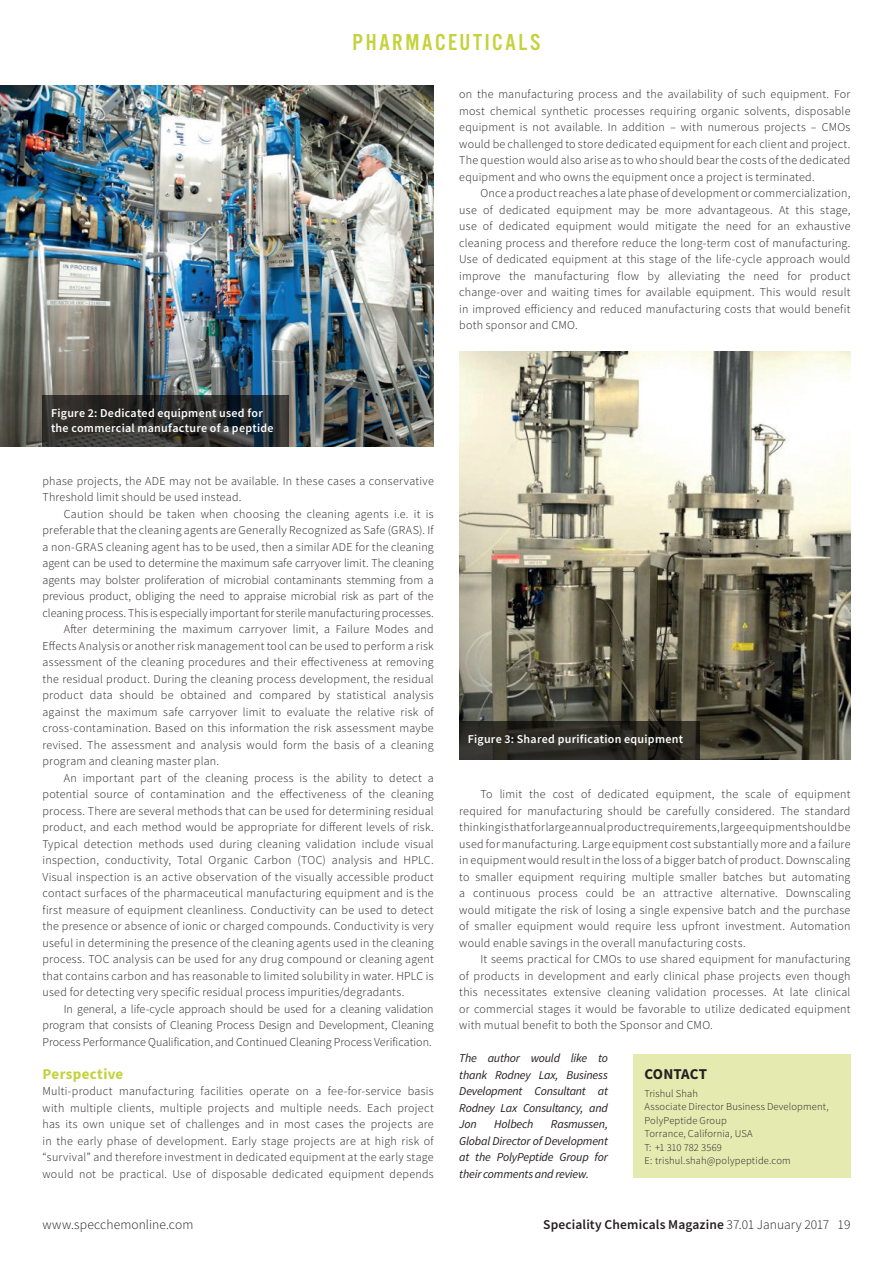
<style>
.page{position:relative;width:893px;height:1263px;background:#fff}
.page>*{position:absolute;margin:0;border:0;box-sizing:border-box;transform-origin:0 0}
.t1{font:24px "Alternate Got No 3 D";letter-spacing:.1em;color:#c4d23c}
.t2{font:700 15px "Source Sans Pro";letter-spacing:.02em;color:#c4d23c}
.t3{font:700 15px "Source Sans Pro";color:#231f20}
.t4{font:600 13.5px "Source Sans Pro";letter-spacing:.01em;color:#231f20}
.t5{font:300 13.5px "Source Sans Pro";letter-spacing:.01em;color:#231f20}
.t6{font:300 12px/16.5px "Source Sans Pro";letter-spacing:.02em;color:#231f20;text-align:justify}
.t7{font:300 12px "Source Sans Pro";color:#231f20}
.t8{font:italic 12px/16.5px "Source Sans Pro";letter-spacing:-.015em;color:#231f20;text-align:justify}
.t9{font:600 12px/15px "Source Sans Pro";letter-spacing:.025em;color:#fff}
.t10{font:300 12px "Source Sans Pro";letter-spacing:-.005em;color:#231f20}
.t11{font:300 10.5px/13.5px "Source Sans Pro";letter-spacing:.015em;color:#231f20}
.s1{font-weight:300}
</style>
<div class="page">
<img style="left:0;top:85px;width:434px;height:361px">
<svg style="left:43px;top:395px;width:246px;height:51px;background:#2d2f2e"></svg>
<div style="left:633px;top:1054px;width:217px;height:124px;background:#e5eab1"></div>
<img style="left:459px;top:351px;width:391px;height:408px">
<svg style="left:459px;top:721px;width:240px;height:38px;background:#2a2823"></svg>
<h1 class="t1" style="left:353px;top:29px;width:189px">PHARMACEUTICALS</h1>
<p class="t6" style="left:459px;top:86px;width:393px">on the manufacturing process and the availability of such equipment. For most chemical synthetic processes requiring organic solvents, disposable equipment is not available. In addition – with numerous projects – CMOs would be challenged to store dedicated equipment for each client and project.<br>The question would also arise as to who should bear the costs of the dedicated equipment and who owns the equipment once a project is terminated.</p>
<p class="t6" style="left:459px;top:185px;width:393px;text-indent:21px">Once a product reaches a late phase of development or commercialization, use of dedicated equipment may be more advantageous. At this stage, use of dedicated equipment would mitigate the need for an exhaustive cleaning process and therefore reduce the long-term cost of manufacturing.<br>Use of dedicated equipment at this stage of the life-cycle approach would improve the manufacturing flow by alleviating the need for product change-over and waiting times for available equipment. This would result in improved efficiency and reduced manufacturing costs that would benefit both sponsor and CMO.</p>
<p class="t9" style="left:51px;top:406px;width:224px">Figure 2: Dedicated equipment used for the commercial manufacture of a peptide</p>
<p class="t6" style="left:43px;top:472px;width:393px">phase projects, the ADE may not be available. In these cases a conservative<br>Threshold limit should be used instead.</p>
<p class="t6" style="left:64px;top:505px;width:371px">Caution should be taken when choosing the cleaning agents i.e. it is</p>
<p class="t6" style="left:43px;top:522px;width:393px">preferable that the cleaning agents are Generally Recognized as Safe (GRAS). If</p>
<p class="t6" style="left:43px;top:538px;width:393px">a non-GRAS cleaning agent has to be used, then a similar ADE for the cleaning</p>
<p class="t7" style="left:43px;top:556px;width:393px">agent can be used to determine the maximum safe carryover limit. The cleaning</p>
<p class="t10" style="left:43px;top:572px;width:393px">agents may bolster proliferation of microbial contaminants stemming from a</p>
<p class="t7" style="left:43px;top:589px;width:393px">previous product, obliging the need to appraise microbial risk as part of the</p>
<p class="t7" style="left:43px;top:605px;width:393px">cleaning process. This is especially important for sterile manufacturing processes.</p>
<p class="t6" style="left:64px;top:621px;width:371px">After determining the maximum carryover limit, a Failure Modes and</p>
<p class="t6" style="left:43px;top:637px;width:393px">Effects Analysis or another risk management tool can be used to perform a risk</p>
<p class="t6" style="left:43px;top:654px;width:393px">assessment of the cleaning procedures and their effectiveness at removing</p>
<p class="t6" style="left:43px;top:670px;width:393px">the residual product. During the cleaning process development, the residual</p>
<p class="t6" style="left:43px;top:687px;width:393px">product data should be obtained and compared by statistical analysis</p>
<p class="t6" style="left:43px;top:703px;width:393px">against the maximum safe carryover limit to evaluate the relative risk of</p>
<p class="t6" style="left:43px;top:720px;width:393px">cross-contamination. Based on this information the risk assessment maybe</p>
<p class="t6" style="left:43px;top:736px;width:393px">revised. The assessment and analysis would form the basis of a cleaning</p>
<p class="t6" style="left:43px;top:753px;width:178px">program and cleaning master plan.</p>
<p class="t6" style="left:64px;top:769px;width:371px">An important part of the cleaning process is the ability to detect a</p>
<p class="t6" style="left:43px;top:786px;width:393px">potential source of contamination and the effectiveness of the cleaning</p>
<p class="t6" style="left:43px;top:802px;width:393px">process. There are several methods that can be used for determining residual</p>
<p class="t6" style="left:43px;top:819px;width:393px">product, and each method would be appropriate for different levels of risk.</p>
<p class="t6" style="left:43px;top:835px;width:393px">Typical detection methods used during cleaning validation include visual</p>
<p class="t6" style="left:43px;top:852px;width:393px">inspection, conductivity, Total Organic Carbon (TOC) analysis and HPLC.</p>
<p class="t6" style="left:43px;top:868px;width:393px">Visual inspection is an active observation of the visually accessible product</p>
<p class="t6" style="left:43px;top:885px;width:393px">contact surfaces of the pharmaceutical manufacturing equipment and is the</p>
<p class="t6" style="left:43px;top:901px;width:393px">first measure of equipment cleanliness. Conductivity can be used to detect</p>
<p class="t6" style="left:43px;top:918px;width:393px">the presence or absence of ionic or charged compounds. Conductivity is very</p>
<p class="t6" style="left:43px;top:934px;width:393px">useful in determining the presence of the cleaning agents used in the cleaning</p>
<p class="t6" style="left:43px;top:951px;width:393px">process. TOC analysis can be used for any drug compound or cleaning agent</p>
<p class="t6" style="left:43px;top:967px;width:393px">that contains carbon and has reasonable to limited solubility in water. HPLC is</p>
<p class="t6" style="left:43px;top:984px;width:364px">used for detecting very specific residual process impurities/degradants.</p>
<p class="t7" style="left:64px;top:1001px;width:371px">In general, a life-cycle approach should be used for a cleaning validation</p>
<p class="t7" style="left:43px;top:1018px;width:393px">program that consists of Cleaning Process Design and Development, Cleaning</p>
<p class="t7" style="left:43px;top:1034px;width:391px">Process Performance Qualification, and Continued Cleaning Process Verification.</p>
<p class="t2" style="left:43px;top:1063px;width:82px">Perspective</p>
<p class="t6" style="left:43px;top:1083px;width:393px">Multi-product manufacturing facilities operate on a fee-for-service basis with multiple clients, multiple projects and multiple needs. Each project has its own unique set of challenges and in most cases the projects are in the early phase of development. Early stage projects are at high risk of “survival” and therefore investment in dedicated equipment at the early stage would not be practical. Use of disposable dedicated equipment depends</p>
<p class="t9" style="left:468px;top:731px;width:217px">Figure 3: Shared purification equipment</p>
<p class="t6" style="left:459px;top:786px;width:393px;text-indent:21px">To limit the cost of dedicated equipment, the scale of equipment required for manufacturing should be carefully considered. The standard thinking is that for large annual product requirements, large equipment should be used for manufacturing. Large equipment cost substantially more and a failure in equipment would result in the loss of a bigger batch of product. Downscaling to smaller equipment requiring multiple smaller batches but automating a continuous process could be an attractive alternative. Downscaling would mitigate the risk of losing a single expensive batch and the purchase of smaller equipment would require less upfront investment. Automation would enable savings in the overall manufacturing costs.</p>
<p class="t6" style="left:459px;top:951px;width:393px;text-indent:21px">It seems practical for CMOs to use shared equipment for manufacturing of products in development and early clinical phase projects even though this necessitates extensive cleaning validation processes. At late clinical or commercial stages it would be favorable to utilize dedicated equipment with mutual benefit to both the Sponsor and CMO.</p>
<p class="t8" style="left:459px;top:1050px;width:150px">The author would like to thank Rodney Lax, Business Development Consultant at Rodney Lax Consultancy, and Jon</p>
<p class="t3" style="left:644px;top:1063px;width:64px">CONTACT</p>
<p class="t11" style="left:644px;top:1086px;width:186px">Trishul Shah<br>Associate Director Business Development,<br>PolyPeptide Group<br>Torrance, California, USA<br>T: +1 310 782 3569<br>E: trishul.shah@polypeptide.com</p>
<p class="t8" style="left:494px;top:1116px;width:41px">Holbech</p>
<p class="t8" style="left:459px;top:1116px;width:150px;text-indent:92px">Rasmussen, Global Director of Development at the PolyPeptide Group for their comments and review.</p>
<p class="t5" style="left:43px;top:1216px;width:152px">www.specchemonline.com</p>
<p class="t4" style="left:543px;top:1215px;width:309px">Speciality Chemicals Magazine <span class="s1">37.01 January 2017 19</span></p>
</div>
